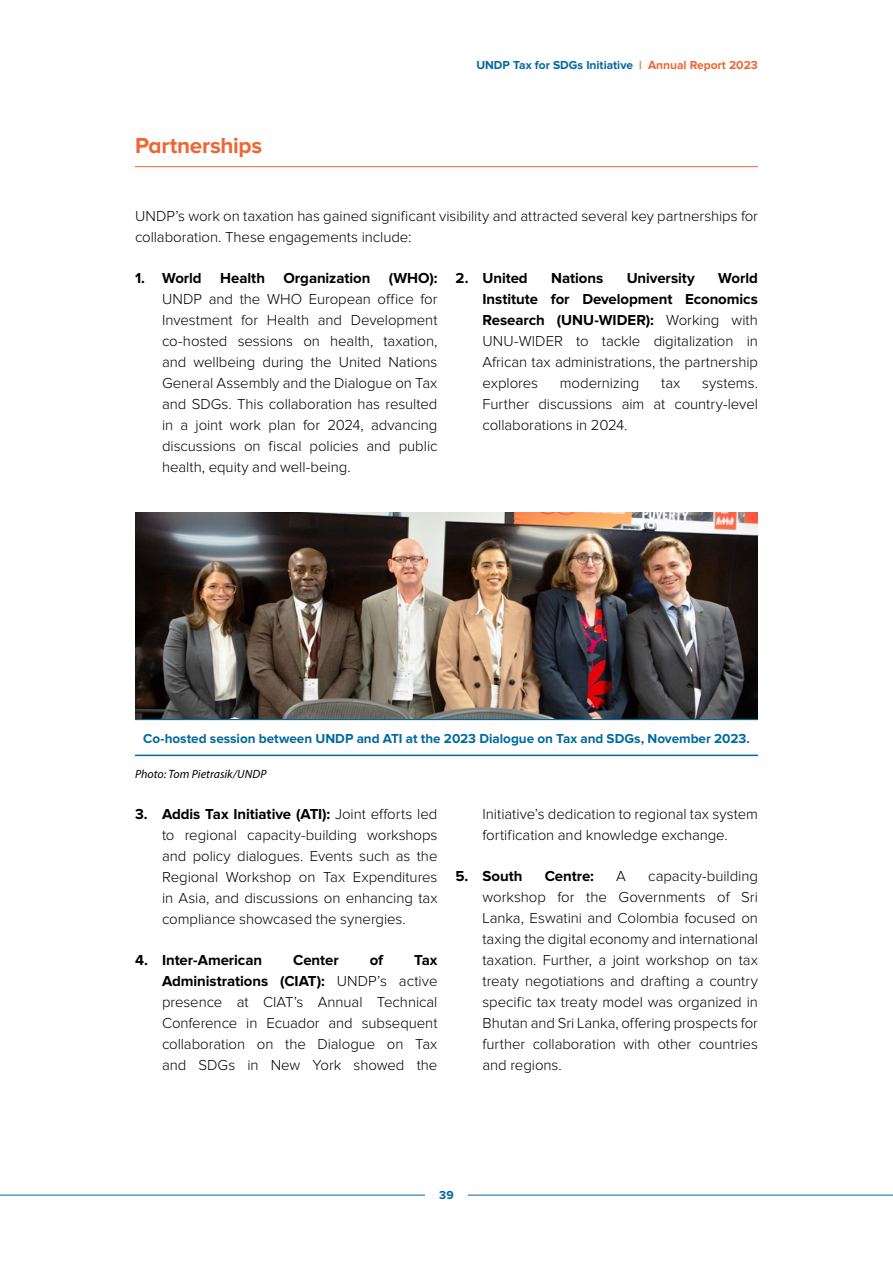
<style>
.page{position:relative;width:893px;height:1263px;background:#fff}
.page>*{position:absolute;margin:0;border:0;box-sizing:border-box;transform-origin:0 0}
.t1{font:700 22.5px "Proxima Nova A";letter-spacing:-.015em;color:#ed6633}
.t2{font:300 15px/21px "Proxima Nova";letter-spacing:-.005em;color:#000;text-align:justify}
.t3{font:700 15px "Proxima Nova";letter-spacing:-.005em;color:#000}
.t4{font:700 13.5px "Proxima Nova";color:#00699f}
.t5{font:700 12px "Proxima Nova";color:#00699f}
.t6{font:italic 12px "Myriad Pro";letter-spacing:.005em;color:#000}
.s1{color:#ed6633}
.s2{font-weight:700}
</style>
<div class="page">
<hr style="left:0;top:1195px;width:893px;height:1px;background:#00699f">
<div style="left:425px;top:1185px;width:43px;height:20px;background:#fff"></div>
<hr style="left:135px;top:166px;width:623px;height:1px;background:#ed6633">
<hr style="left:135px;top:719px;width:623px;height:1px;background:#00699f">
<hr style="left:135px;top:755px;width:623px;height:1px;background:#00699f">
<img style="left:135px;top:512px;width:623px;height:207px">
<h1 class="t1" style="left:135px;top:132px;width:129px">Partnerships</h1>
<p class="t5" style="left:476px;top:58px;width:283px">UNDP Tax for SDGs Initiative <span class="s1">| Annual Report 2023</span></p>
<p class="t2" style="left:135px;top:206px;width:624px">UNDP’s work on taxation has gained significant visibility and attracted several key partnerships for collaboration. These engagements include:</p>
<p class="t3" style="left:135px;top:270px;width:304px">1. World Health Organization (WHO):</p>
<p class="t2" style="left:162px;top:289px;width:277px">UNDP and the WHO European office for Investment for Health and Development co-hosted sessions on health, taxation, and wellbeing during the United Nations General Assembly and the Dialogue on Tax and SDGs. This collaboration has resulted in a joint work plan for 2024, advancing discussions on fiscal policies and public health, equity and well-being.</p>
<p class="t3" style="left:455px;top:270px;width:74px">2. United</p>
<p class="t3" style="left:551px;top:270px;width:54px">Nations</p>
<p class="t3" style="left:627px;top:270px;width:70px">University</p>
<p class="t2" style="left:482px;top:268px;width:277px;text-indent:236px"><span class="s2">World Institute for Development Economics Research (UNU-WIDER):</span> Working with UNU-WIDER to tackle digitalization in African tax administrations, the partnership explores</p>
<p class="t2" style="left:560px;top:373px;width:81px">modernizing</p>
<p class="t2" style="left:661px;top:373px;width:21px">tax</p>
<p class="t2" style="left:482px;top:373px;width:277px;text-indent:220px">systems.<br>Further discussions aim at country-level collaborations in 2024.</p>
<p class="t4" style="left:143px;top:730px;width:608px">Co-hosted session between UNDP and ATI at the 2023 Dialogue on Tax and SDGs, November 2023.</p>
<p class="t6" style="left:135px;top:766px;width:133px">Photo: Tom Pietrasik/UNDP</p>
<p class="t2" style="left:162px;top:804px;width:277px;text-indent:-27px"><span class="s2">3. Addis Tax Initiative (ATI):</span> Joint efforts led to regional capacity-building workshops and policy dialogues. Events such as the Regional Workshop on Tax Expenditures in Asia, and discussions on enhancing tax compliance showcased the synergies.</p>
<p class="t3" style="left:135px;top:952px;width:129px">4. Inter-American</p>
<p class="t3" style="left:293px;top:952px;width:47px">Center</p>
<p class="t3" style="left:370px;top:952px;width:15px">of</p>
<p class="t2" style="left:482px;top:804px;width:277px">Initiative’s dedication to regional tax system fortification and knowledge exchange.</p>
<p class="t3" style="left:455px;top:868px;width:69px">5. South</p>
<p class="t3" style="left:545px;top:868px;width:51px">Centre:</p>
<p class="t2" style="left:616px;top:866px;width:11px">A</p>
<p class="t2" style="left:482px;top:866px;width:277px;text-indent:166px">capacity-building workshop for the Governments of Sri Lanka, Eswatini and Colombia focused on taxing the digital economy and international taxation. Further, a joint workshop on tax treaty negotiations and drafting a country specific tax treaty model was organized in Bhutan and Sri Lanka, offering prospects for further collaboration with other countries and regions.</p>
<p class="t2" style="left:162px;top:950px;width:277px;text-indent:252px"><span class="s2">Tax Administrations (CIAT):</span> UNDP’s active presence at CIAT’s Annual Technical Conference in Ecuador and subsequent collaboration on the Dialogue on Tax and SDGs in New York showed the</p>
<p class="t5" style="left:439px;top:1188px;width:16px">39</p>
</div>
